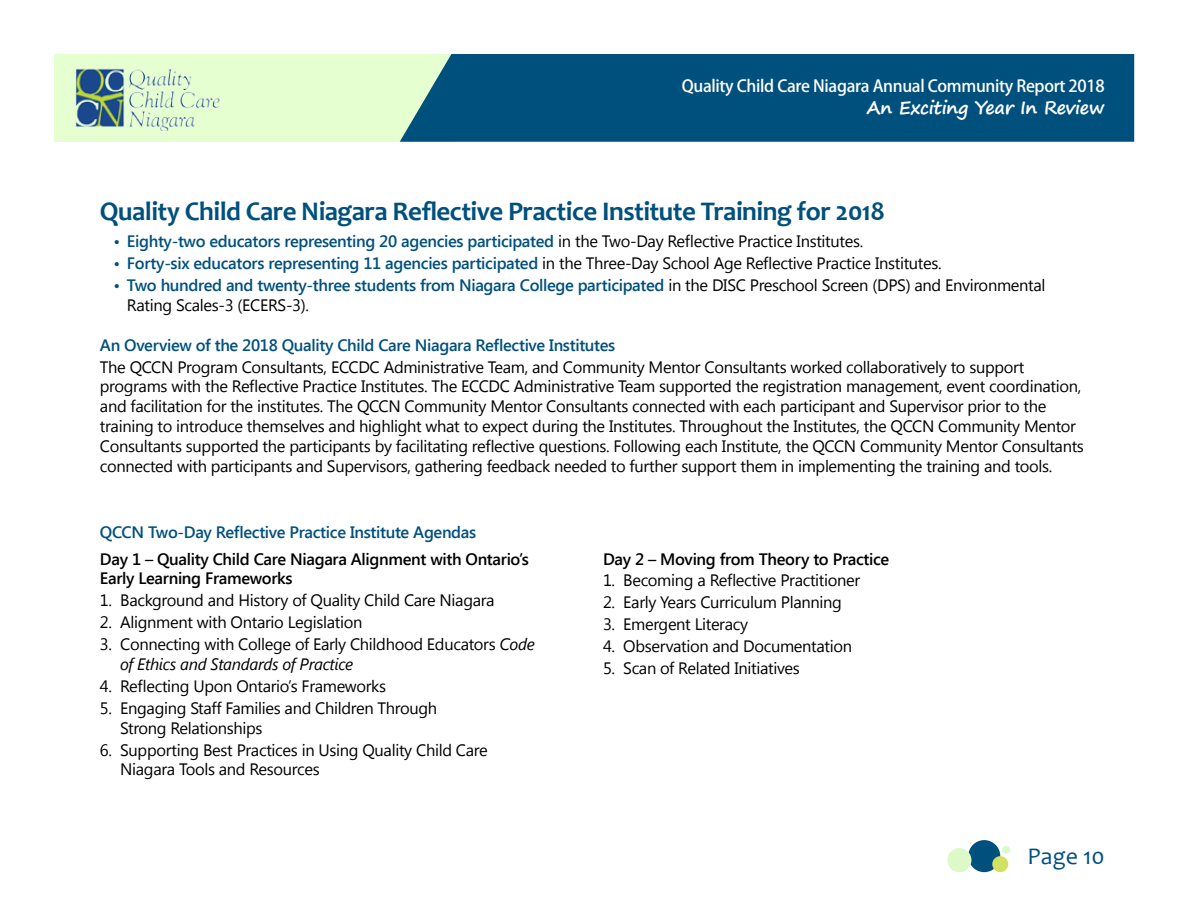
<style>
.page{position:relative;width:1188px;height:918px;background:#fff}
.page>*{position:absolute;margin:0;border:0;box-sizing:border-box;transform-origin:0 0}
.t1{font:700 27px "Candara";letter-spacing:-.02em;color:#00507d}
.t2{font:24px "Candara";color:#00507d}
.t3{font:700 18px "Segoe Print";letter-spacing:-.02em;color:#fff}
.t4{font:16.5px/19.8px "Segoe UI";letter-spacing:-.02em;color:#000}
.t5{font:600 16.5px "Segoe UI";letter-spacing:-.02em;color:#00507d}
.t6{font:600 16.5px/19.8px "Segoe UI";letter-spacing:-.02em;color:#000}
.t7{font:500 16.5px "Koz Go Pro";letter-spacing:-.02em;color:#fff}
.s1{font-weight:400;color:#000}
.s2{font-weight:600;color:#00507d}
.s3{font-style:italic}
</style>
<div class="page">
<div style="left:54px;top:54px;width:400px;height:88px;background:#e6ffd1"></div>
<div style="left:400px;top:54px;width:734px;height:88px;background:#00507d"></div>
<img style="left:75px;top:68px;width:145px;height:62px">
<div style="left:968px;top:840px;width:32px;height:32px;background:#00507d;border-radius:50%"></div>
<div style="left:947px;top:848px;width:24px;height:24px;background:#dcf9c7;border-radius:50%"></div>
<div style="left:992px;top:856px;width:16px;height:16px;background:#d2e161;border-radius:50%"></div>
<div style="left:1002px;top:846px;width:8px;height:8px;background:#dcf9c7;border-radius:50%"></div>
<p class="t7" style="left:682px;top:75px;width:424px">Quality Child Care Niagara Annual Community Report 2018</p>
<p class="t3" style="left:867px;top:91px;width:240px">An Exciting Year In Review</p>
<h1 class="t1" style="left:100px;top:195px;width:786px">Quality Child Care Niagara Reflective Practice Institute Training for 2018</h1>
<p class="t5" style="left:113px;top:229px;width:751px">• Eighty-two educators representing 20 agencies participated <span class="s1">in the Two-Day Reflective Practice Institutes.</span></p>
<p class="t5" style="left:113px;top:251px;width:830px">• Forty-six educators representing 11 agencies participated <span class="s1">in the Three-Day School Age Reflective Practice Institutes.</span></p>
<p class="t4" style="left:127px;top:274px;width:920px;text-indent:-13px"><span class="s2">• Two hundred and twenty-three students from Niagara College participated</span> in the DISC Preschool Screen (DPS) and Environmental<br>Rating Scales-3 (ECERS-3).</p>
<p class="t5" style="left:100px;top:333px;width:517px">An Overview of the 2018 Quality Child Care Niagara Reflective Institutes</p>
<p class="t4" style="left:100px;top:356px;width:986px">The QCCN Program Consultants, ECCDC Administrative Team, and Community Mentor Consultants worked collaboratively to support programs with the Reflective Practice Institutes. The ECCDC Administrative Team supported the registration management, event coordination, and facilitation for the institutes. The QCCN Community Mentor Consultants connected with each participant and Supervisor prior to the training to introduce themselves and highlight what to expect during the Institutes. Throughout the Institutes, the QCCN Community Mentor Consultants supported the participants by facilitating reflective questions. Following each Institute, the QCCN Community Mentor Consultants connected with participants and Supervisors, gathering feedback needed to further support them in implementing the training and tools.</p>
<p class="t5" style="left:100px;top:521px;width:378px">QCCN Two-Day Reflective Practice Institute Agendas</p>
<p class="t6" style="left:100px;top:548px;width:430px">Day 1 – Quality Child Care Niagara Alignment with Ontario’s<br>Early Learning Frameworks</p>
<p class="t4" style="left:100px;top:590px;width:396px">1. Background and History of Quality Child Care Niagara</p>
<p class="t4" style="left:100px;top:612px;width:264px">2. Alignment with Ontario Legislation</p>
<p class="t4" style="left:120px;top:634px;width:416px;text-indent:-20px">3. Connecting with College of Early Childhood Educators <span class="s3">Code of Ethics and Standards of Practice</span></p>
<p class="t4" style="left:100px;top:675px;width:288px">4. Reflecting Upon Ontario’s Frameworks</p>
<p class="t4" style="left:120px;top:697px;width:318px;text-indent:-20px">5. Engaging Staff Families and Children Through<br>Strong Relationships</p>
<p class="t4" style="left:120px;top:739px;width:369px;text-indent:-20px">6. Supporting Best Practices in Using Quality Child Care<br>Niagara Tools and Resources</p>
<p class="t6" style="left:603px;top:548px;width:288px">Day 2 – Moving from Theory to Practice</p>
<p class="t4" style="left:603px;top:570px;width:259px">1. Becoming a Reflective Practitioner</p>
<p class="t4" style="left:603px;top:592px;width:240px">2. Early Years Curriculum Planning</p>
<p class="t4" style="left:603px;top:614px;width:147px">3. Emergent Literacy</p>
<p class="t4" style="left:603px;top:636px;width:251px">4. Observation and Documentation</p>
<p class="t4" style="left:603px;top:658px;width:198px">5. Scan of Related Initiatives</p>
<h2 class="t2" style="left:1028px;top:841px;width:79px">Page 10</h2>
</div>
